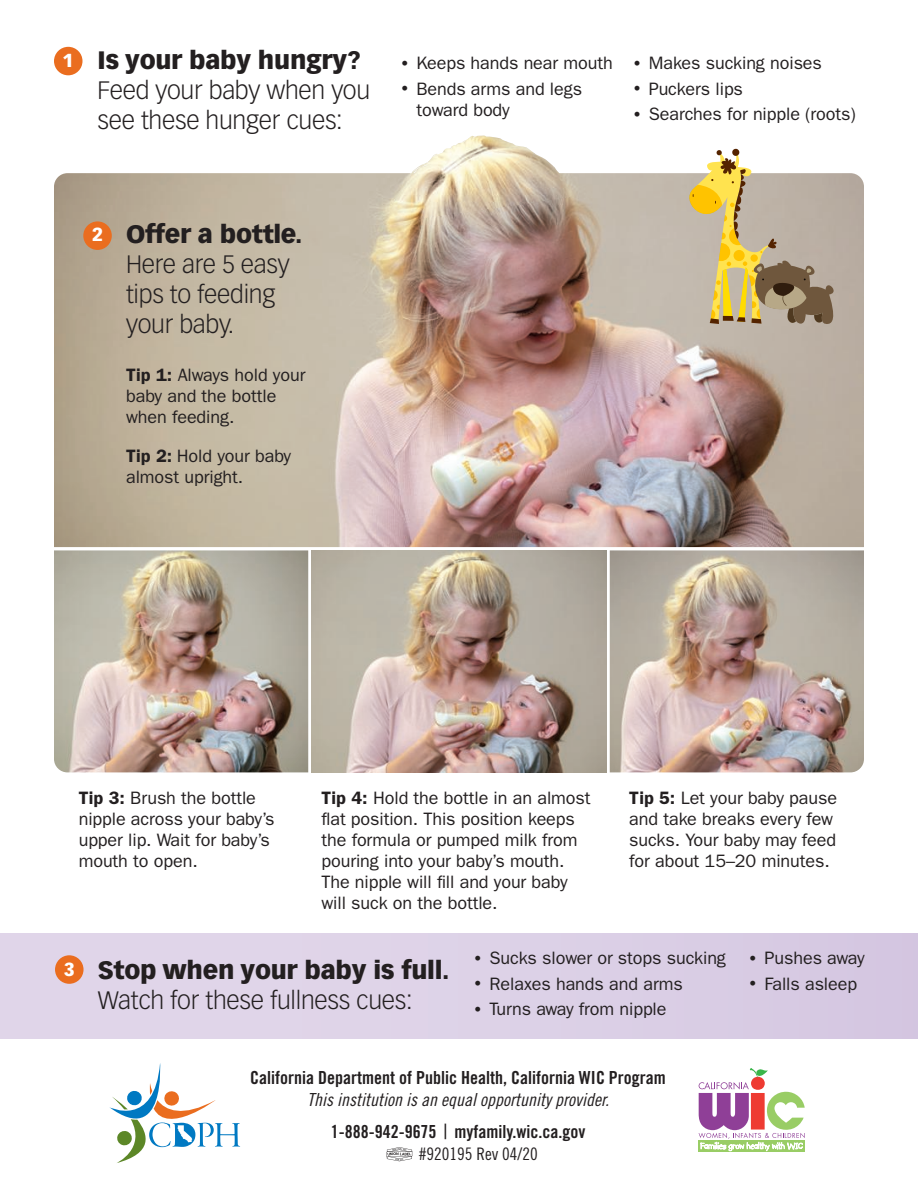
<style>
.page{position:relative;width:918px;height:1188px;background:#fff}
.page>*{position:absolute;margin:0;border:0;box-sizing:border-box;transform-origin:0 0}
.t1{font:300 24.75px/30px "Vectora LT Pro";letter-spacing:-.01em;color:#231f20}
.t2{font:18px/21px "Franklin Gothic";letter-spacing:-.005em;color:#231f20}
.t3{font:18px "Trade Gothic Bold Cond Twenty";color:#231f20}
.t4{font:18px "Trade Gothic Cond Eighteen Obl";color:#231f20}
.t5{font:17.25px "Trade Gothic Cond Eighteen";color:#231f20}
.s1{font-weight:900;font-size:18.6px;color:#fff}
.s2{font-weight:900}
.s3{font-family:"Trade Gothic Cond Eighteen";font-size:13.5px}
.s4{font-weight:600}
.s5{font-family:"Trade Gothic Cond Eighteen";font-size:21px}
</style>
<div class="page">
<img style="left:54px;top:173px;width:810px;height:374px">
<img style="left:311px;top:550px;width:296px;height:222px">
<img style="left:54px;top:550px;width:254px;height:222px">
<img style="left:610px;top:550px;width:254px;height:222px">
<div style="left:54px;top:47px;width:29px;height:28px;background:#ea6d1f;border-radius:50%"></div>
<div style="left:83px;top:221px;width:29px;height:29px;background:#ea6d1f;border-radius:50%"></div>
<div style="left:0;top:934px;width:918px;height:105px;background:#ddd2e7"></div>
<div style="left:55px;top:955px;width:29px;height:29px;background:#ea6d1f;border-radius:50%"></div>
<svg style="left:109px;top:1063px;width:131px;height:100px"></svg>
<div style="left:699px;top:1141px;width:106px;height:11px;background:#99cd65"></div>
<svg style="left:699px;top:1068px;width:106px;height:83px"></svg>
<svg style="left:387px;top:1147px;width:25px;height:14px"></svg>
<img style="left:386px;top:136px;width:188px;height:88px">
<svg style="left:679px;top:148px;width:160px;height:178px;background:#c5b590"></svg>
<p class="t1" style="left:98px;top:45px;width:274px;text-indent:-35px"><span class="s1">1</span> <span class="s2">Is your baby hungry?<br></span>Feed your baby when you see these hunger cues:</p>
<p class="t2" style="left:401px;top:53px;width:213px"><span class="s3">•</span> Keeps hands near mouth</p>
<p class="t2" style="left:416px;top:78px;width:167px;text-indent:-15px"><span class="s3">•</span> Bends arms and legs toward body</p>
<p class="t2" style="left:634px;top:53px;width:190px"><span class="s3">•</span> Makes sucking noises</p>
<p class="t2" style="left:634px;top:78px;width:111px"><span class="s3">•</span> Puckers lips</p>
<p class="t2" style="left:634px;top:104px;width:224px"><span class="s3">•</span> Searches for nipple (roots)</p>
<p class="t1" style="left:126px;top:220px;width:178px;text-indent:-34px"><span class="s1">2</span> <span class="s2">Offer a bottle.<br></span>Here are 5 easy tips to feeding your baby.</p>
<p class="t2" style="left:126px;top:365px;width:181px"><span class="s4">Tip 1:</span> Always hold your baby and the bottle when feeding.</p>
<p class="t2" style="left:126px;top:446px;width:167px"><span class="s4">Tip 2:</span> Hold your baby almost upright.</p>
<p class="t2" style="left:79px;top:787px;width:197px"><span class="s4">Tip 3:</span> Brush the bottle nipple across your baby’s upper lip. Wait for baby’s mouth to open.</p>
<p class="t2" style="left:321px;top:787px;width:271px"><span class="s4">Tip 4:</span> Hold the bottle in an almost flat position. This position keeps the formula or pumped milk from pouring into your baby’s mouth.<br>The nipple will fill and your baby will suck on the bottle.</p>
<p class="t2" style="left:629px;top:788px;width:209px"><span class="s4">Tip 5:</span> Let your baby pause and take breaks every few sucks. Your baby may feed for about 15–20 minutes.</p>
<p class="t1" style="left:64px;top:955px;width:387px;text-align:center"><span class="s1">3</span> <span class="s2">Stop when your baby is full.<br></span>Watch for these fullness cues:</p>
<p class="t2" style="left:474px;top:948px;width:253px"><span class="s3">•</span> Sucks slower or stops sucking</p>
<p class="t2" style="left:474px;top:973px;width:210px"><span class="s3">•</span> Relaxes hands and arms</p>
<p class="t2" style="left:474px;top:999px;width:194px"><span class="s3">•</span> Turns away from nipple</p>
<p class="t3" style="left:250px;top:1066px;width:417px">California Department of Public Health, California WIC Program</p>
<p class="t4" style="left:307px;top:1089px;width:303px">This institution is an equal opportunity provider.</p>
<p class="t3" style="left:331px;top:1120px;width:256px">1-888-942-9675 <span class="s5">|</span> myfamily.wic.ca.gov</p>
<p class="t5" style="left:419px;top:1144px;width:120px">#920195 Rev 04/20</p>
<p class="t2" style="left:750px;top:948px;width:117px"><span class="s3">•</span> Pushes away</p>
<p class="t2" style="left:750px;top:973px;width:109px"><span class="s3">•</span> Falls asleep</p>
</div>
